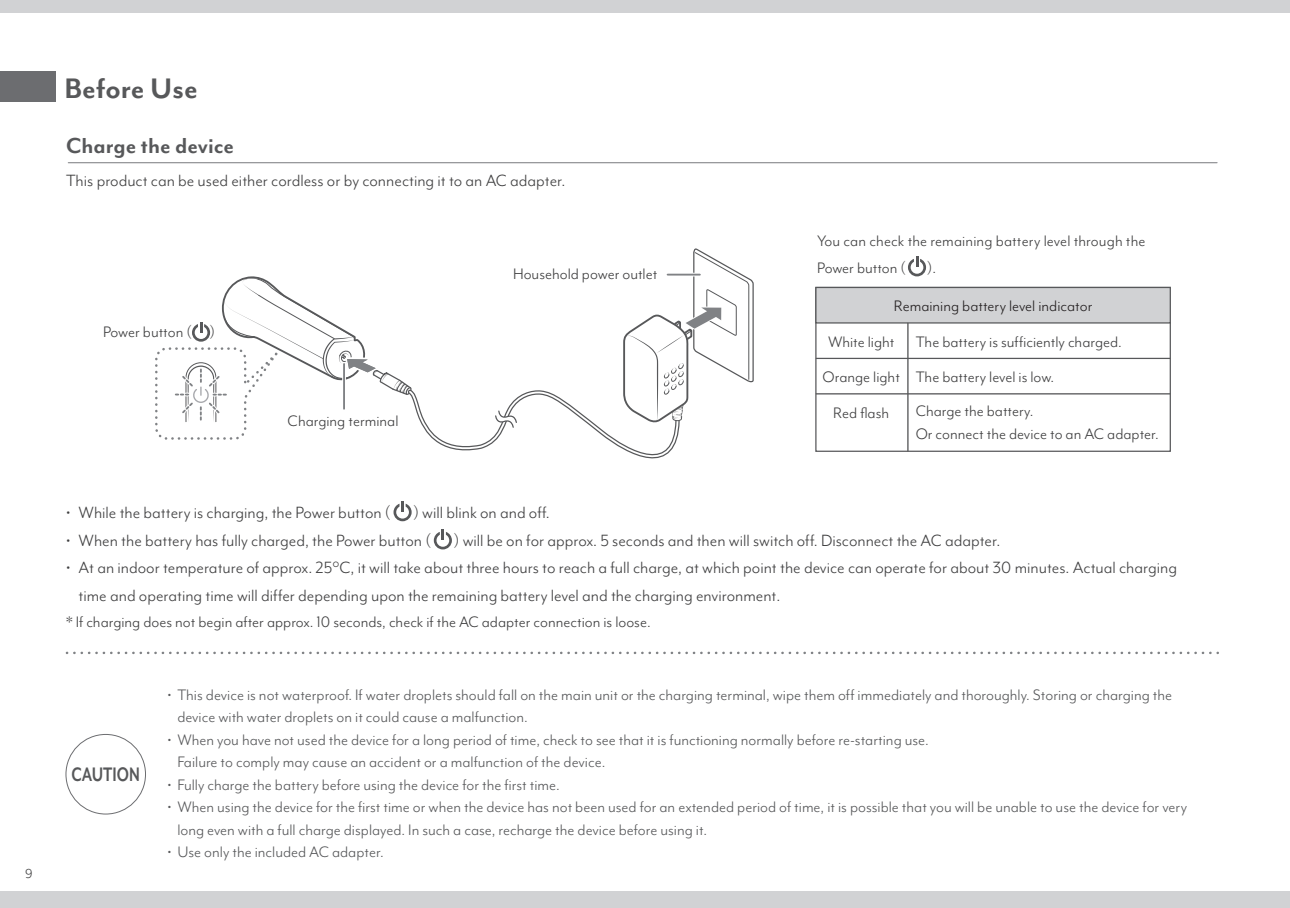
<style>
.page{position:relative;width:1290px;height:908px;background:#fff}
.page>*{position:absolute;margin:0;border:0;box-sizing:border-box;transform-origin:0 0}
.t1{font:700 32.5px "Mr Eaves Mod OT";color:#57585a}
.t2{font:700 25px "Mr Eaves Mod OT";color:#57585a}
.t3{font:700 22.5px "Mr Eaves Mod OT";color:#57585a;scale:.75 1}
.t4{font:18.75px/27.5px "Mr Eaves Mod OT";color:#3e3e3f}
.t5{font:17.5px/22.5px "Mr Eaves Mod OT";color:#57585a}
.t6{font:17.5px/26.2px "Mr Eaves Mod OT";color:#3e3e3f}
.t7{font:17.5px "Mr Eaves Mod OT";color:#231f20}
.t8{font:15px "Mr Eaves Mod OT";color:#3e3e3f}
</style>
<div class="page">
<div style="left:0;top:0;width:1290px;height:12px;background:#d1d2d4"></div>
<div style="left:0;top:891px;width:1290px;height:16px;background:#d1d2d4"></div>
<hr style="left:68px;top:162px;width:1149px;height:1px;background:#939598">
<div style="left:0;top:72px;width:56px;height:30px;background:#6c6d70"></div>
<svg style="left:67px;top:651px;width:1151px;height:3px"></svg>
<svg style="left:155px;top:248px;width:599px;height:211px"></svg>
<hr style="left:342px;top:364px;width:4px;height:44px;background:#fff">
<hr style="left:343px;top:364px;width:2px;height:44px;background:#808285">
<svg style="left:393px;top:501px;width:19px;height:20px"></svg>
<svg style="left:434px;top:529px;width:18px;height:20px"></svg>
<svg style="left:908px;top:256px;width:18px;height:20px"></svg>
<div style="left:815px;top:287px;width:356px;height:164px;border:1px solid #57585a"></div>
<div style="left:816px;top:287px;width:354px;height:36px;background:#d1d2d4"></div>
<div style="left:815px;top:287px;width:356px;height:36px;border:1px solid #57585a"></div>
<hr style="left:907px;top:323px;width:1px;height:128px;background:#57585a">
<hr style="left:816px;top:357px;width:354px;height:2px;background:#57585a">
<hr style="left:816px;top:393px;width:354px;height:1px;background:#57585a">
<div style="left:66px;top:733px;width:80px;height:81px;border:1px solid #6c6d70;border-radius:50%"></div>
<p class="t8" style="left:25px;top:864px;width:9px">9</p>
<h1 class="t1" style="left:65px;top:70px;width:135px">Before Use</h1>
<h2 class="t2" style="left:66px;top:131px;width:170px">Charge the device</h2>
<p class="t4" style="left:66px;top:167px;width:501px">This product can be used either cordless or by connecting it to an AC adapter.</p>
<p class="t6" style="left:103px;top:319px;width:114px">Power button ( )</p>
<p class="t6" style="left:288px;top:408px;width:112px">Charging terminal</p>
<p class="t6" style="left:513px;top:261px;width:146px">Household power outlet</p>
<p class="t6" style="left:817px;top:228px;width:330px">You can check the remaining battery level through the<br>Power button ( ).</p>
<p class="t7" style="left:894px;top:296px;width:200px">Remaining battery level indicator</p>
<p class="t6" style="left:828px;top:328px;width:295px">White light The battery is sufficiently charged.</p>
<p class="t6" style="left:916px;top:364px;width:140px">The battery level is low.</p>
<p class="t6" style="left:833px;top:399px;width:57px">Red flash</p>
<p class="t6" style="left:822px;top:364px;width:79px">Orange light</p>
<p class="t6" style="left:916px;top:400px;width:245px;line-height:22.5px">Charge the battery.<br>Or connect the device to an AC adapter.</p>
<p class="t4" style="left:66px;top:499px;width:485px">• While the battery is charging, the Power button ( ) will blink on and off.</p>
<p class="t4" style="left:66px;top:526px;width:936px">• When the battery has fully charged, the Power button ( ) will be on for approx. 5 seconds and then will switch off. Disconnect the AC adapter.</p>
<p class="t4" style="left:79px;top:554px;width:1100px;text-indent:-13px">• At an indoor temperature of approx. 25°C, it will take about three hours to reach a full charge, at which point the device can operate for about 30 minutes. Actual charging time and operating time will differ depending upon the remaining battery level and the charging environment.</p>
<p class="t6" style="left:66px;top:609px;width:586px">* If charging does not begin after approx. 10 seconds, check if the AC adapter connection is loose.</p>
<p class="t3" style="left:72px;top:761px;width:93px">CAUTION</p>
<p class="t5" style="left:177px;top:683px;width:996px;text-indent:-10px">• This device is not waterproof. If water droplets should fall on the main unit or the charging terminal, wipe them off immediately and thoroughly. Storing or charging the device with water droplets on it could cause a malfunction.</p>
<p class="t5" style="left:177px;top:728px;width:753px;text-indent:-10px">• When you have not used the device for a long period of time, check to see that it is functioning normally before re-starting use.<br>Failure to comply may cause an accident or a malfunction of the device.</p>
<p class="t5" style="left:167px;top:773px;width:394px">• Fully charge the battery before using the device for the first time.</p>
<p class="t5" style="left:177px;top:795px;width:1011px;text-indent:-10px">• When using the device for the first time or when the device has not been used for an extended period of time, it is possible that you will be unable to use the device for very long even with a full charge displayed. In such a case, recharge the device before using it.</p>
<p class="t5" style="left:167px;top:840px;width:218px">• Use only the included AC adapter.</p>
</div>
